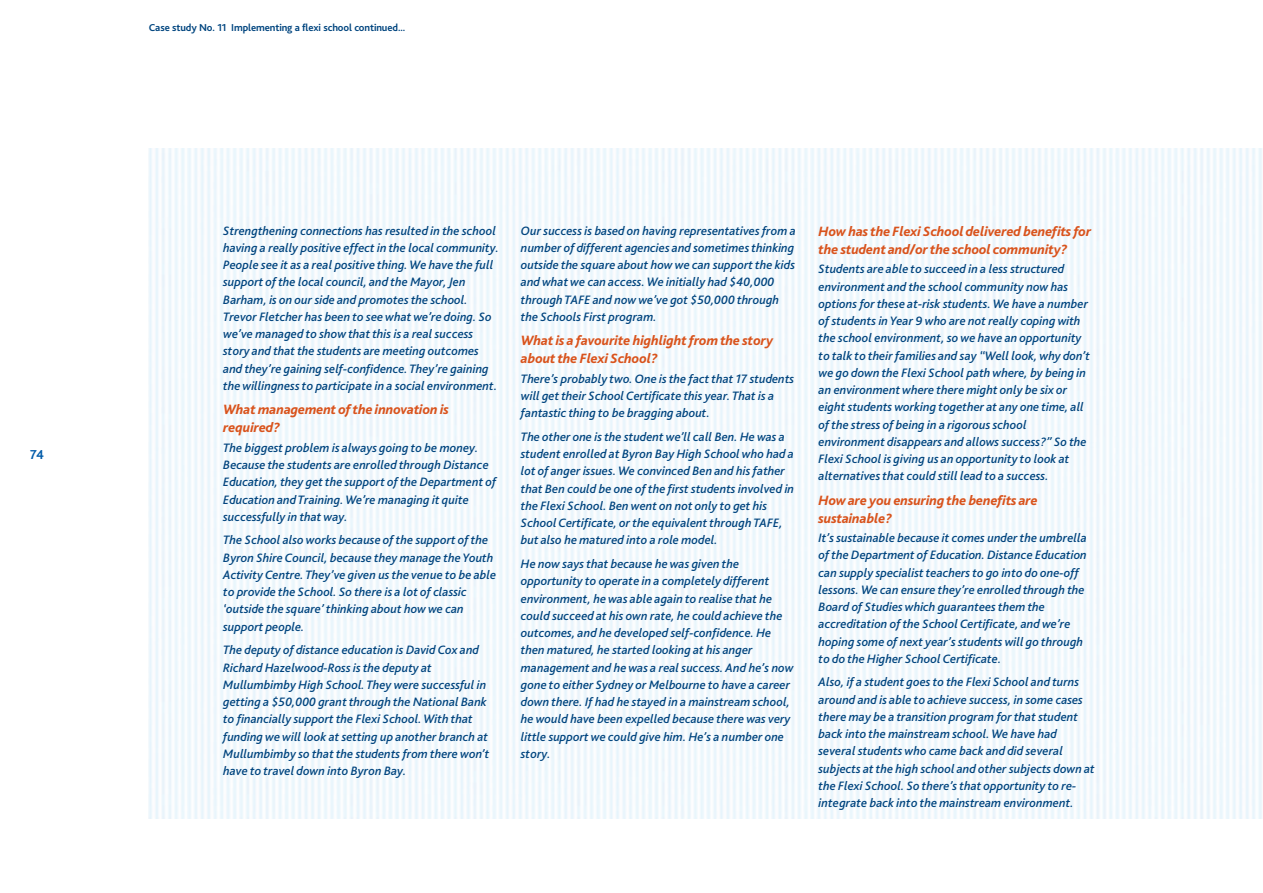
<style>
.page{position:relative;width:1263px;height:893px;background:#fff}
.page>*{position:absolute;margin:0;border:0;box-sizing:border-box;transform-origin:0 0}
.t1{font:italic 800 14.1px/18px "Bliss 2";letter-spacing:-.01em;color:#d9531c}
.t2{font:700 13.5px "Bliss 2";color:#015ba9}
.t3{font:italic 500 12.75px/17.2px "Bliss 2";color:#01457f}
.t4{font:700 10.5px "Bliss 2";letter-spacing:-.01em;color:#01457f}
</style>
<div class="page">
<img style="left:149px;top:149px;width:1113px;height:670px">
<p class="t2" style="left:30px;top:449px;width:15px">74</p>
<p class="t4" style="left:149px;top:23px;width:258px">Case study No. 11 Implementing a flexi school continued...</p>
<p class="t3" style="left:223px;top:223px;width:277px">Strengthening connections has resulted in the school having a really positive effect in the local community.<br>People see it as a real positive thing. We have the full support of the local council, and the Mayor, Jen Barham, is on our side and promotes the school.<br>Trevor Fletcher has been to see what we’re doing. So we’ve managed to show that this is a real success story and that the students are meeting outcomes and they’re gaining self-confidence. They’re gaining the willingness to participate in a social environment.</p>
<p class="t1" style="left:223px;top:402px;width:227px">What management ofthe innovation is required?</p>
<p class="t3" style="left:223px;top:440px;width:274px">The biggest problem is always going to be money.<br>Because the students are enrolled through Distance Education, they get the support of the Department of Education andTraining. We’re managing it quite successfully in that way.</p>
<p class="t3" style="left:223px;top:533px;width:274px">The School also works because of the support of the Byron Shire Council, because they manage the Youth Activity Centre. They’ve given us the venue to be able to provide the School. So there is a lot of classic ‘outside the square’ thinking about how we can support people.</p>
<p class="t3" style="left:223px;top:643px;width:268px">The deputy of distance education is David Cox and Richard Hazelwood-Ross is the deputy at Mullumbimby High School. They were successful in getting a $50,000 grant through the National Bank to financially support the Flexi School. With that funding we will look at setting up another branch at Mullumbimby so that the students from there won’t have to travel down into Byron Bay.</p>
<p class="t3" style="left:521px;top:223px;width:276px">Our success is based on having representatives from a number of different agencies and sometimes thinking outside the square about how we can support the kids and what we can access. We initially had $40,000 throughTAFE and now we’ve got $50,000 through the Schools First program.</p>
<p class="t1" style="left:521px;top:333px;width:254px">What is a favourite highlight from the story aboutthe Flexi School?</p>
<p class="t3" style="left:521px;top:371px;width:275px">There’s probably two. One is the fact that 17 students will get their School Certificate this year. That is a fantastic thing to be bragging about.</p>
<p class="t3" style="left:521px;top:429px;width:275px">The other one is the student we’ll call Ben. He was a student enrolled at Byron Bay High School who had a lot of anger issues. We convinced Ben and his father that Ben could be one of the first students involved in the Flexi School. Ben went on not only to get his School Certificate, or the equivalent throughTAFE, but also he matured into a role model.</p>
<p class="t3" style="left:521px;top:556px;width:274px">He now says that because he was given the opportunity to operate in a completely different environment, he was able again to realise that he could succeed at his own rate, he could achieve the outcomes, and he developed self-confidence. He then matured, he started looking at his anger management and he was a real success. And he’s now gone to either Sydney or Melbourne to have a career down there. If had he stayed in a mainstream school, he would have been expelled because there was very little support we could give him. He’s a number one story.</p>
<p class="t1" style="left:819px;top:224px;width:274px">How hasthe Flexi School delivered benefits for the student and/orthe school community?</p>
<p class="t3" style="left:818px;top:262px;width:273px">Students are able to succeed in a less structured environment and the school community now has options for these at-risk students. We have a number of students in Year 9 who are not really coping with the school environment, so we have an opportunity to talk to their families and say “Well look, why don’t we go down the Flexi School path where, by being in an environment where there might only be six or eight students working together at any one time, all of the stress of being in a rigorous school environment disappears and allows success?” So the Flexi School is giving us an opportunity to look at alternatives that could still lead to a success.</p>
<p class="t1" style="left:819px;top:492px;width:221px">Howare you ensuring the benefits are sustainable?</p>
<p class="t3" style="left:819px;top:530px;width:270px">It’s sustainable because it comes under the umbrella of the Department of Education. Distance Education can supply specialist teachers to go into do one-off lessons. We can ensure they’re enrolled through the Board of Studies which guarantees them the accreditation of the School Certificate, and we’re hoping some of next year’s students will go through to do the Higher School Certificate.</p>
<p class="t3" style="left:818px;top:675px;width:278px">Also, if a student goes to the Flexi School and turns around and is able to achieve success, in some cases there may be a transition program for that student back into the mainstream school. We have had several students who came back and did several subjects at the high school and other subjects down at the Flexi School. So there’s that opportunity to re&shy;integrate back into the mainstream environment.</p>
</div>
